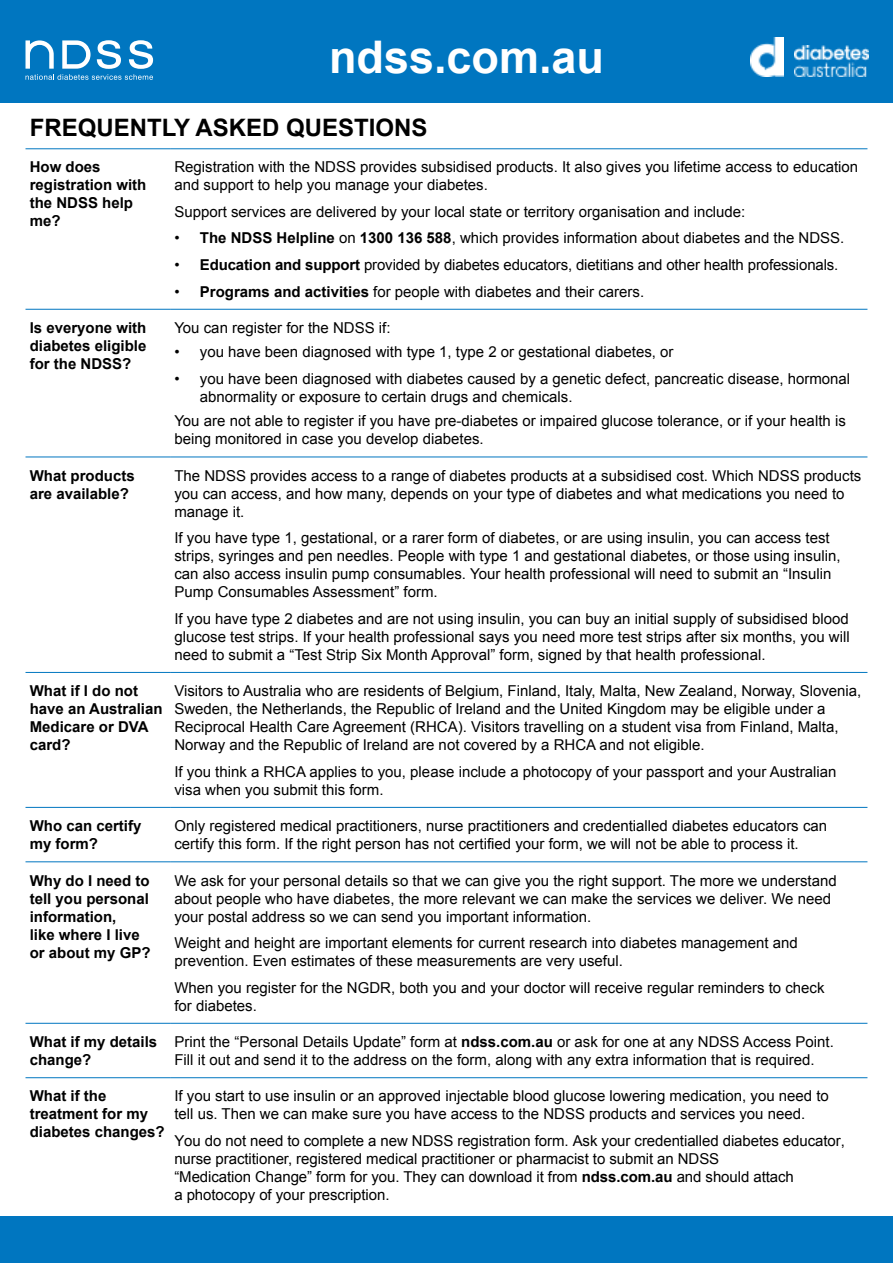
<style>
.page{position:relative;width:893px;height:1263px;background:#fff}
.page>*{position:absolute;margin:0;border:0;box-sizing:border-box;transform-origin:0 0}
.t1{font:700 45px "Arial";color:#fff}
.t2{font:700 24px "Arial";color:#000}
.t3{font:15px/18px "Arial";color:#000}
.t4{font:700 15px/18px "Arial";color:#000}
.s1{font-weight:700}
</style>
<div class="page">
<div style="left:0;top:0;width:893px;height:102px;background:#0076c0"></div>
<div style="left:0;top:1216px;width:893px;height:47px;background:#0076c0"></div>
<svg style="left:26px;top:40px;width:127px;height:40px"></svg>
<img style="left:794px;top:45px;width:74px;height:32px">
<img style="left:751px;top:37px;width:32px;height:40px">
<hr style="left:26px;top:149px;width:144px;height:1px;background:#0076c0">
<hr style="left:170px;top:149px;width:697px;height:1px;background:#0076c0">
<hr style="left:26px;top:309px;width:144px;height:1px;background:#0076c0">
<hr style="left:170px;top:309px;width:697px;height:1px;background:#0076c0">
<hr style="left:26px;top:457px;width:144px;height:1px;background:#0076c0">
<hr style="left:170px;top:457px;width:697px;height:1px;background:#0076c0">
<hr style="left:26px;top:672px;width:144px;height:1px;background:#0076c0">
<hr style="left:170px;top:672px;width:697px;height:1px;background:#0076c0">
<hr style="left:26px;top:807px;width:144px;height:1px;background:#0076c0">
<hr style="left:170px;top:807px;width:697px;height:1px;background:#0076c0">
<hr style="left:26px;top:861px;width:144px;height:1px;background:#0076c0">
<hr style="left:170px;top:861px;width:697px;height:1px;background:#0076c0">
<hr style="left:26px;top:1023px;width:144px;height:1px;background:#0076c0">
<hr style="left:170px;top:1023px;width:697px;height:1px;background:#0076c0">
<hr style="left:26px;top:1077px;width:144px;height:1px;background:#0076c0">
<hr style="left:170px;top:1077px;width:697px;height:1px;background:#0076c0">
<h1 class="t1" style="left:329px;top:28px;width:277px">ndss.com.au</h1>
<h2 class="t2" style="left:30px;top:112px;width:399px">FREQUENTLY ASKED QUESTIONS</h2>
<p class="t4" style="left:30px;top:159px;width:118px">How does registration with the NDSS help me?</p>
<p class="t3" style="left:174px;top:158px;width:685px">Registration with the NDSS provides subsidised products. It also gives you lifetime access to education and support to help you manage your diabetes.</p>
<p class="t3" style="left:174px;top:203px;width:573px">Support services are delivered by your local state or territory organisation and include:</p>
<p class="t3" style="left:174px;top:229px;width:671px">• <span class="s1">The NDSS Helpline</span> on <span class="s1">1300 136 588</span>, which provides information about diabetes and the NDSS.</p>
<p class="t3" style="left:174px;top:256px;width:666px">• <span class="s1">Education and support</span> provided by diabetes educators, dietitians and other health professionals.</p>
<p class="t3" style="left:174px;top:282px;width:471px">• <span class="s1">Programs and activities</span> for people with diabetes and their carers.</p>
<p class="t4" style="left:30px;top:319px;width:118px;text-align:justify">Is everyone with diabetes eligible for the NDSS?</p>
<p class="t3" style="left:174px;top:319px;width:218px">You can register for the NDSS if:</p>
<p class="t3" style="left:174px;top:343px;width:501px">• you have been diagnosed with type 1, type 2 or gestational diabetes, or</p>
<p class="t3" style="left:200px;top:370px;width:652px;text-indent:-26px">• you have been diagnosed with diabetes caused by a genetic defect, pancreatic disease, hormonal abnormality or exposure to certain drugs and chemicals.</p>
<p class="t3" style="left:174px;top:412px;width:673px">You are not able to register if you have pre-diabetes or impaired glucose tolerance, or if your health is being monitored in case you develop diabetes.</p>
<p class="t4" style="left:30px;top:467px;width:107px">What products are available?</p>
<p class="t3" style="left:174px;top:466px;width:689px">The NDSS provides access to a range of diabetes products at a subsidised cost. Which NDSS products you can access, and how many, depends on your type of diabetes and what medications you need to manage it.</p>
<p class="t3" style="left:174px;top:529px;width:668px">If you have type 1, gestational, or a rarer form of diabetes, or are using insulin, you can access test strips, syringes and pen needles. People with type 1 and gestational diabetes, or those using insulin, can also access insulin pump consumables. Your health professional will need to submit an “Insulin Pump Consumables Assessment” form.</p>
<p class="t3" style="left:174px;top:609px;width:677px;text-align:justify">If you have type 2 diabetes and are not using insulin, you can buy an initial supply of subsidised blood glucose test strips. If your health professional says you need more test strips after six months, you will need to submit a “Test Strip Six Month Approval” form, signed by that health professional.</p>
<p class="t4" style="left:30px;top:682px;width:134px">What if I do not have an Australian<br>Medicare or DVA card?</p>
<p class="t3" style="left:174px;top:682px;width:688px">Visitors to Australia who are residents of Belgium, Finland, Italy, Malta, New Zealand, Norway, Slovenia, Sweden, the Netherlands, the Republic of Ireland and the United Kingdom may be eligible under a Reciprocal Health Care Agreement (RHCA). Visitors travelling on a student visa from Finland, Malta, Norway and the Republic of Ireland are not covered by a RHCA and not eligible.</p>
<p class="t3" style="left:174px;top:762px;width:664px">If you think a RHCA applies to you, please include a photocopy of your passport and your Australian visa when you submit this form.</p>
<p class="t4" style="left:30px;top:817px;width:113px">Who can certify my form?</p>
<p class="t3" style="left:174px;top:817px;width:654px">Only registered medical practitioners, nurse practitioners and credentialled diabetes educators can certify this form. If the right person has not certified your form, we will not be able to process it.</p>
<p class="t4" style="left:30px;top:872px;width:122px">Why do I need to tell you personal information,<br>like where I live or about my GP?</p>
<p class="t3" style="left:174px;top:871px;width:664px">We ask for your personal details so that we can give you the right support. The more we understand about people who have diabetes, the more relevant we can make the services we deliver. We need your postal address so we can send you important information.</p>
<p class="t3" style="left:174px;top:934px;width:625px">Weight and height are important elements for current research into diabetes management and prevention. Even estimates of these measurements are very useful.</p>
<p class="t3" style="left:174px;top:978px;width:652px">When you register for the NGDR, both you and your doctor will receive regular reminders to check for diabetes.</p>
<p class="t4" style="left:30px;top:1033px;width:129px">What if my details change?</p>
<p class="t3" style="left:174px;top:1033px;width:661px">Print the “Personal Details Update” form at <span class="s1">ndss.com.au</span> or ask for one at any NDSS Access Point.<br>Fill it out and send it to the address on the form, along with any extra information that is required.</p>
<p class="t4" style="left:30px;top:1088px;width:137px">What if the treatment for my diabetes changes?</p>
<p class="t3" style="left:174px;top:1087px;width:656px">If you start to use insulin or an approved injectable blood glucose lowering medication, you need to tell us. Then we can make sure you have access to the NDSS products and services you need.</p>
<p class="t3" style="left:174px;top:1132px;width:672px">You do not need to complete a new NDSS registration form. Ask your credentialled diabetes educator, nurse practitioner, registered medical practitioner or pharmacist to submit an NDSS<br>“Medication Change” form for you. They can download it from <span class="s1">ndss.com.au</span> and should attach<br>a photocopy of your prescription.</p>
</div>
